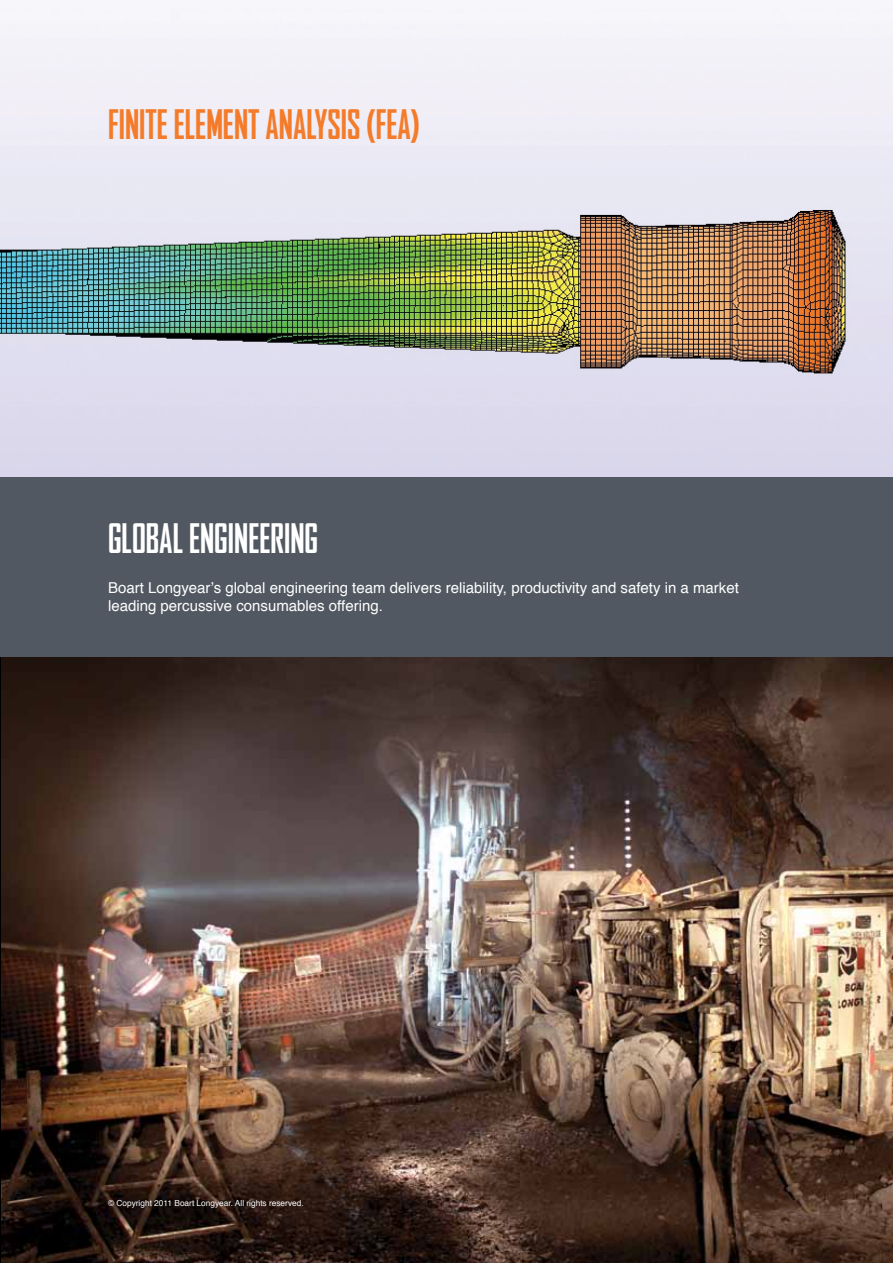
<style>
.page{position:relative;width:893px;height:1263px;background:#fff}
.page>*{position:absolute;margin:0;border:0;box-sizing:border-box;transform-origin:0 0}
.t1{font:700 condensed 39px "Agency FB";color:#f47b29}
.t2{font:700 condensed 39px "Agency FB";color:#fff}
.t3{font:15px/18px "Helvetica";color:#fff}
.t4{font:8.25px "Helvetica";color:#fff}
</style>
<div class="page">
<img style="left:0;top:8px;width:893px;height:469px">
<img style="left:2px;top:657px;width:891px;height:606px">
<div style="left:0;top:477px;width:893px;height:180px;background:#525861"></div>
<h1 class="t1" style="left:108px;top:102px;width:313px">FINITE ELEMENT ANALYSIS (FEA)</h1>
<h1 class="t2" style="left:108px;top:515px;width:212px">GLOBAL ENGINEERING</h1>
<p class="t3" style="left:108px;top:579px;width:632px">Boart Longyear’s global engineering team delivers reliability, productivity and safety in a market leading percussive consumables offering.</p>
<p class="t4" style="left:108px;top:1196px;width:197px">© Copyright 2011 Boart Longyear. All rights reserved.</p>
</div>
